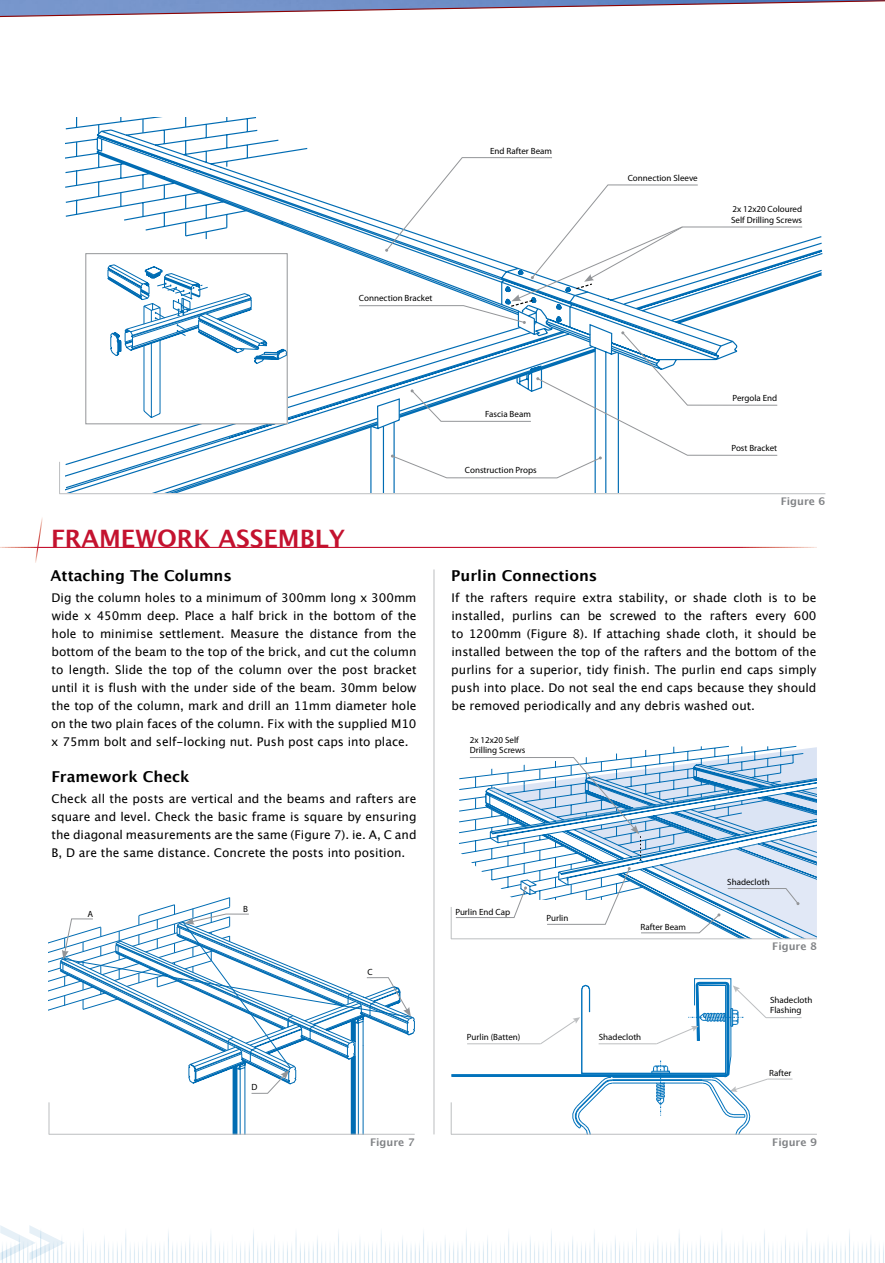
<style>
.page{position:relative;width:885px;height:1263px;background:#fff}
.page>*{position:absolute;margin:0;border:0;box-sizing:border-box;transform-origin:0 0}
.t1{font:700 24px "Lucida Grande";color:#c4122f}
.t2{font:700 15px "Lucida Grande";color:#000}
.t3{font:12px/18px "Lucida Grande";color:#000;text-align:justify}
.t4{font:700 10.5px "Lucida Grande";color:#808285}
.t5{font:9px/10.5px "Myriad Pro";color:#000}
</style>
<div class="page">
<img style="left:2px;top:1231px;width:882px;height:32px">
<svg style="left:0;top:1225px;width:65px;height:35px"></svg>
<hr style="left:765px;top:1017px;width:36px;height:1px;background:#bcbec0">
<svg style="left:451px;top:978px;width:341px;height:156px"></svg>
<hr style="left:598px;top:1043px;width:58px;height:1px;background:#bcbec0">
<svg style="left:66px;top:118px;width:757px;height:374px"></svg>
<svg style="left:66px;top:118px;width:162px;height:119px"></svg>
<svg style="left:451px;top:745px;width:365px;height:195px"></svg>
<hr style="left:451px;top:938px;width:365px;height:1px;background:#bcbec0">
<hr style="left:451px;top:907px;width:1px;height:32px;background:#bcbec0">
<hr style="left:49px;top:1134px;width:365px;height:1px;background:#bcbec0">
<hr style="left:451px;top:1134px;width:365px;height:1px;background:#bcbec0">
<hr style="left:451px;top:1102px;width:1px;height:32px;background:#bcbec0">
<svg style="left:0;top:0;width:884px;height:18px"></svg>
<hr style="left:59px;top:493px;width:766px;height:1px;background:#bcbec0">
<hr style="left:59px;top:462px;width:1px;height:32px;background:#bcbec0">
<div style="left:86px;top:254px;width:201px;height:170px;background:#fff"></div>
<svg style="left:107px;top:264px;width:178px;height:154px"></svg>
<div style="left:85px;top:253px;width:202px;height:171px;border:1px solid #939598"></div>
<svg style="left:358px;top:157px;width:444px;height:335px"></svg>
<hr style="left:433px;top:569px;width:1px;height:565px;background:#bcbec0">
<svg style="left:34px;top:517px;width:10px;height:46px"></svg>
<hr style="left:0;top:547px;width:816px;height:1px;background:#fff">
<svg style="left:49px;top:897px;width:366px;height:237px"></svg>
<p class="t5" style="left:359px;top:293px;width:75px">Connection Bracket</p>
<p class="t5" style="left:490px;top:145px;width:63px">End Rafter Beam</p>
<p class="t5" style="left:627px;top:173px;width:71px">Connection Sleeve</p>
<p class="t5" style="left:731px;top:204px;width:73px">2x 12x20 Coloured<br>Self Drilling Screws</p>
<h1 class="t1" style="left:51px;top:519px;width:296px">FRAMEWORK ASSEMBLY</h1>
<p class="t2" style="left:51px;top:563px;width:183px">Attaching The Columns</p>
<p class="t3" style="left:51px;top:589px;width:367px">Dig the column holes to a minimum of 300mm long x 300mm wide x 450mm deep. Place a half brick in the bottom of the hole to minimise settlement. Measure the distance from the bottom of the beam to the top of the brick, and cut the column to length. Slide the top of the column over the post bracket until it is flush with the under side of the beam. 30mm below the top of the column, mark and drill an 11mm diameter hole on the two plain faces of the column. Fix with the supplied M10 x 75mm bolt and self-locking nut. Push post caps into place.</p>
<p class="t2" style="left:51px;top:764px;width:140px">Framework Check</p>
<p class="t3" style="left:51px;top:790px;width:367px">Check all the posts are vertical and the beams and rafters are square and level. Check the basic frame is square by ensuring the diagonal measurements are the same (Figure 7). ie. A, C and B, D are the same distance. Concrete the posts into position.</p>
<p class="t5" style="left:243px;top:904px;width:6px">B</p>
<p class="t5" style="left:251px;top:1082px;width:7px">D</p>
<p class="t5" style="left:367px;top:967px;width:7px">C</p>
<p class="t5" style="left:485px;top:409px;width:47px">Fascia Beam</p>
<p class="t5" style="left:465px;top:464px;width:73px">Construction Props</p>
<p class="t5" style="left:732px;top:393px;width:46px">Pergola End</p>
<p class="t5" style="left:731px;top:443px;width:47px">Post Bracket</p>
<p class="t4" style="left:780px;top:493px;width:46px">Figure 6</p>
<p class="t2" style="left:451px;top:563px;width:148px">Purlin Connections</p>
<p class="t3" style="left:451px;top:589px;width:367px">If the rafters require extra stability, or shade cloth is to be installed, purlins can be screwed to the rafters every 600 to 1200mm (Figure 8). If attaching shade cloth, it should be installed between the top of the rafters and the bottom of the purlins for a superior, tidy finish. The purlin end caps simply push into place. Do not seal the end caps because they should be removed periodically and any debris washed out.</p>
<p class="t5" style="left:470px;top:734px;width:57px">2x 12x20 Self<br>Drilling Screws</p>
<p class="t5" style="left:455px;top:906px;width:56px">Purlin End Cap</p>
<p class="t5" style="left:546px;top:913px;width:23px">Purlin</p>
<p class="t5" style="left:640px;top:921px;width:47px">Rafter Beam</p>
<p class="t5" style="left:467px;top:1032px;width:55px">Purlin (Batten)</p>
<p class="t5" style="left:598px;top:1032px;width:44px">Shadecloth</p>
<p class="t5" style="left:727px;top:877px;width:44px">Shadecloth</p>
<p class="t4" style="left:772px;top:938px;width:46px">Figure 8</p>
<p class="t5" style="left:770px;top:994px;width:44px">Shadecloth<br>Flashing</p>
<p class="t5" style="left:769px;top:1067px;width:24px">Rafter</p>
<p class="t4" style="left:370px;top:1133px;width:46px">Figure 7</p>
<p class="t4" style="left:772px;top:1133px;width:46px">Figure 9</p>
</div>
